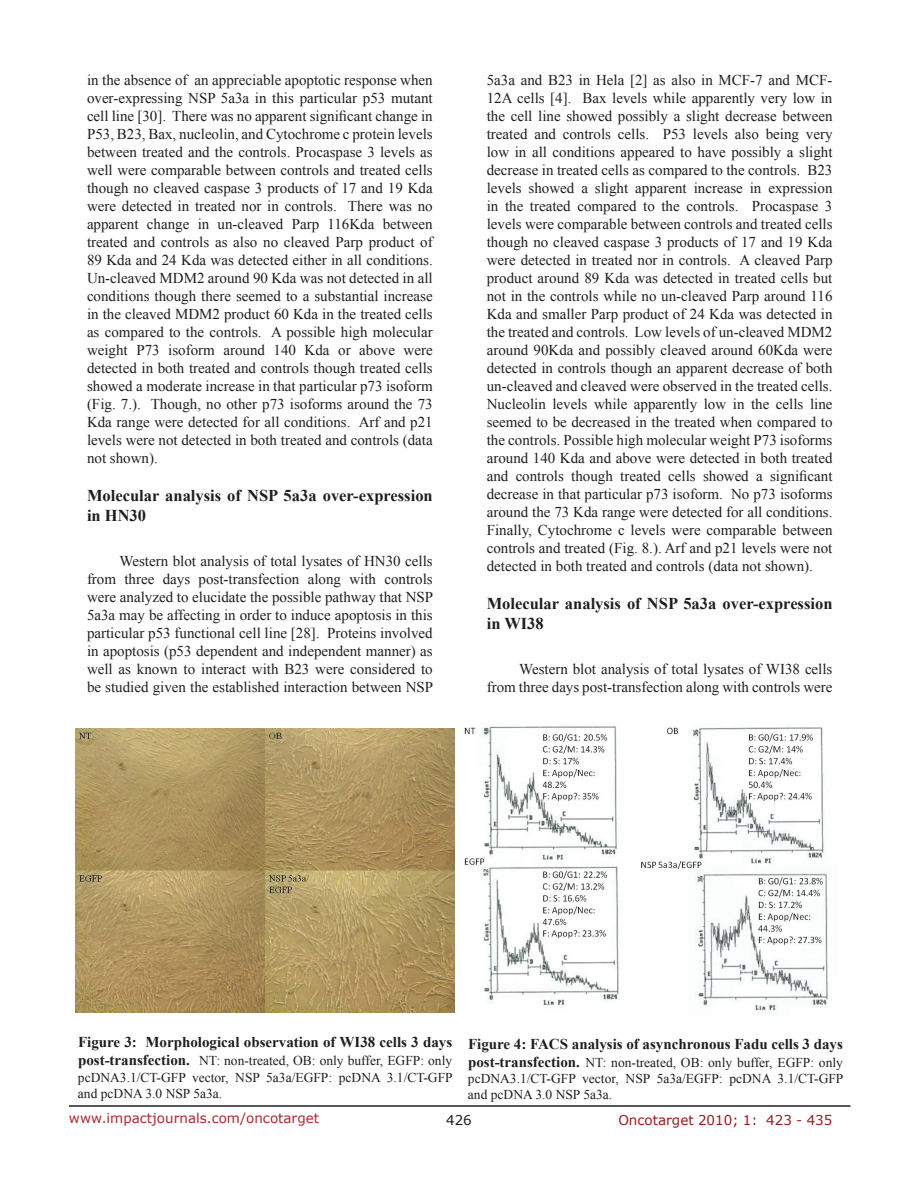
<style>
.page{position:relative;width:918px;height:1188px;background:#fff}
.page>*{position:absolute;margin:0;border:0;box-sizing:border-box;transform-origin:0 0}
.t1{font:700 16.5px/19.8px "Times New Roman";color:#201d20}
.t2{font:15px/18px "Times New Roman";color:#201d20;text-align:justify}
.t3{font:700 15px "Times New Roman";color:#201d20}
.t4{font:13.5px/16.2px "Times New Roman";color:#201d20;text-align:justify}
.t5{font:13.5px "Verdana";color:#ac2830}
.t6{font:13.5px "Verdana";color:#971a1d}
.t7{font:13.5px "Verdana";color:#201d20}
.s1{font-weight:700;font-size:15px}
</style>
<div class="page">
<hr style="left:69px;top:1105px;width:781px;height:2px;background:#231f20">
<img style="left:76px;top:728px;width:379px;height:284px">
<img style="left:464px;top:726px;width:364px;height:287px">
<p class="t2" style="left:87px;top:71px;width:347px">in the absence of an appreciable apoptotic response when over-expressing NSP 5a3a in this particular p53 mutant cell line [30]. There was no apparent significant change in P53, B23, Bax, nucleolin, and Cytochrome c protein levels between treated and the controls. Procaspase 3 levels as well were comparable between controls and treated cells though no cleaved caspase 3 products of 17 and 19 Kda were detected in treated nor in controls. There was no apparent change in un-cleaved Parp 116Kda between treated and controls as also no cleaved Parp product of 89 Kda and 24 Kda was detected either in all conditions.<br>Un-cleaved MDM2 around 90 Kda was not detected in all conditions though there seemed to a substantial increase in the cleaved MDM2 product 60 Kda in the treated cells as compared to the controls. A possible high molecular weight P73 isoform around 140 Kda or above were detected in both treated and controls though treated cells showed a moderate increase in that particular p73 isoform (Fig. 7.). Though, no other p73 isoforms around the 73<br>Kda range were detected for all conditions. Arf and p21 levels were not detected in both treated and controls (data not shown).</p>
<p class="t1" style="left:87px;top:485px;width:347px">Molecular analysis of NSP 5a3a over-expression in HN30</p>
<p class="t2" style="left:87px;top:552px;width:348px;text-indent:32px">Western blot analysis of total lysates of HN30 cells from three days post-transfection along with controls were analyzed to elucidate the possible pathway that NSP 5a3a may be affecting in order to induce apoptosis in this particular p53 functional cell line [28]. Proteins involved in apoptosis (p53 dependent and independent manner) as well as known to interact with B23 were considered to be studied given the established interaction between NSP</p>
<p class="t2" style="left:487px;top:71px;width:347px">5a3a and B23 in Hela [2] as also in MCF-7 and MCF-12A cells [4]. Bax levels while apparently very low in the cell line showed possibly a slight decrease between treated and controls cells. P53 levels also being very low in all conditions appeared to have possibly a slight decrease in treated cells as compared to the controls. B23 levels showed a slight apparent increase in expression in the treated compared to the controls. Procaspase 3 levels were comparable between controls and treated cells though no cleaved caspase 3 products of 17 and 19 Kda were detected in treated nor in controls. A cleaved Parp product around 89 Kda was detected in treated cells but not in the controls while no un-cleaved Parp around 116<br>Kda and smaller Parp product of 24 Kda was detected in the treated and controls. Low levels of un-cleaved MDM2 around 90Kda and possibly cleaved around 60Kda were detected in controls though an apparent decrease of both un-cleaved and cleaved were observed in the treated cells.<br>Nucleolin levels while apparently low in the cells line seemed to be decreased in the treated when compared to the controls. Possible high molecular weight P73 isoforms around 140 Kda and above were detected in both treated and controls though treated cells showed a significant decrease in that particular p73 isoform. No p73 isoforms around the 73 Kda range were detected for all conditions.<br>Finally, Cytochrome c levels were comparable between controls and treated (Fig. 8.). Arf and p21 levels were not detected in both treated and controls (data not shown).</p>
<p class="t1" style="left:487px;top:593px;width:347px">Molecular analysis of NSP 5a3a over-expression in WI38</p>
<p class="t2" style="left:487px;top:660px;width:347px;text-align:right">Western blot analysis of total lysates of WI38 cells from three days post-transfection along with controls were</p>
<p class="t3" style="left:78px;top:1032px;width:376px">Figure 3: Morphological observation of WI38 cells 3 days</p>
<p class="t4" style="left:78px;top:1053px;width:376px"><span class="s1">post-transfection.</span> NT: non-treated, OB: only buffer, EGFP: only pcDNA3.1/CT-GFP vector, NSP 5a3a/EGFP: pcDNA 3.1/CT-GFP and pcDNA 3.0 NSP 5a3a.</p>
<p class="t3" style="left:468px;top:1033px;width:376px">Figure 4: FACS analysis of asynchronous Fadu cells 3 days</p>
<p class="t4" style="left:468px;top:1054px;width:377px"><span class="s1">post-transfection.</span> NT: non-treated, OB: only buffer, EGFP: only pcDNA3.1/CT-GFP vector, NSP 5a3a/EGFP: pcDNA 3.1/CT-GFP and pcDNA 3.0 NSP 5a3a.</p>
<p class="t5" style="left:69px;top:1109px;width:252px">www.impactjournals.com/oncotarget</p>
<p class="t7" style="left:446px;top:1111px;width:27px">426</p>
<p class="t6" style="left:618px;top:1111px;width:216px">Oncotarget 2010; 1: 423 - 435</p>
</div>
